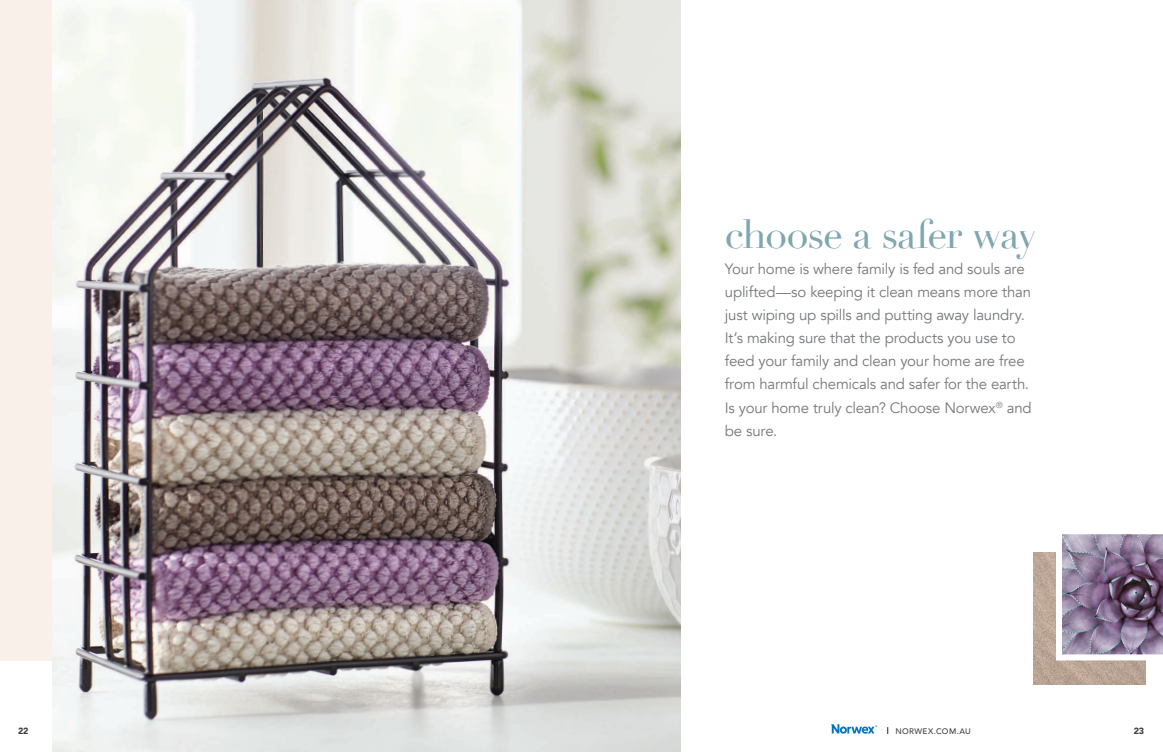
<style>
.page{position:relative;width:1163px;height:752px;background:#fff}
.page>*{position:absolute;margin:0;border:0;box-sizing:border-box;transform-origin:0 0}
.t1{font:40px "Didot";letter-spacing:-.035em;color:#80a7b0}
.t2{font:15px/23px "Avenir";letter-spacing:-.015em;color:#76787b}
.Body_Copy{font:900 9px "Avenir";color:#3e3e3f}
.Body_Copy-2{font:500 8px "Avenir";letter-spacing:.045em;color:#3e3e3f}
</style>
<div class="page">
<div style="left:0;top:0;width:608px;height:660px;background:#f9f1e9"></div>
<img style="left:53px;top:0;width:627px;height:751px">
<img style="left:1033px;top:552px;width:112px;height:132px">
<svg style="left:1055px;top:534px;width:107px;height:126px;background:#92839b"></svg>
<svg style="left:831px;top:724px;width:46px;height:9px"></svg>
<p class="t1" style="left:724px;top:209px;width:313px">choose a safer way</p>
<p class="t2" style="left:724px;top:258px;width:301px">Your home is where family is fed and souls are</p>
<p class="t2" style="left:724px;top:281px;width:308px">uplifted—so keeping it clean means more than just wiping up spills and putting away laundry.<br>It’s making sure that the products you use to feed your family and clean your home are free from harmful chemicals and safer for the earth.<br>Is your home truly clean? Choose Norwex<sup>®</sup> and be sure.</p>
<p class="Body_Copy" style="left:18px;top:722px;width:12px">22</p>
<p class="Body_Copy-2" style="left:895px;top:723px;width:77px">NORWEX.COM.AU</p>
<p class="Body_Copy" style="left:1133px;top:722px;width:12px">23</p>
</div>
